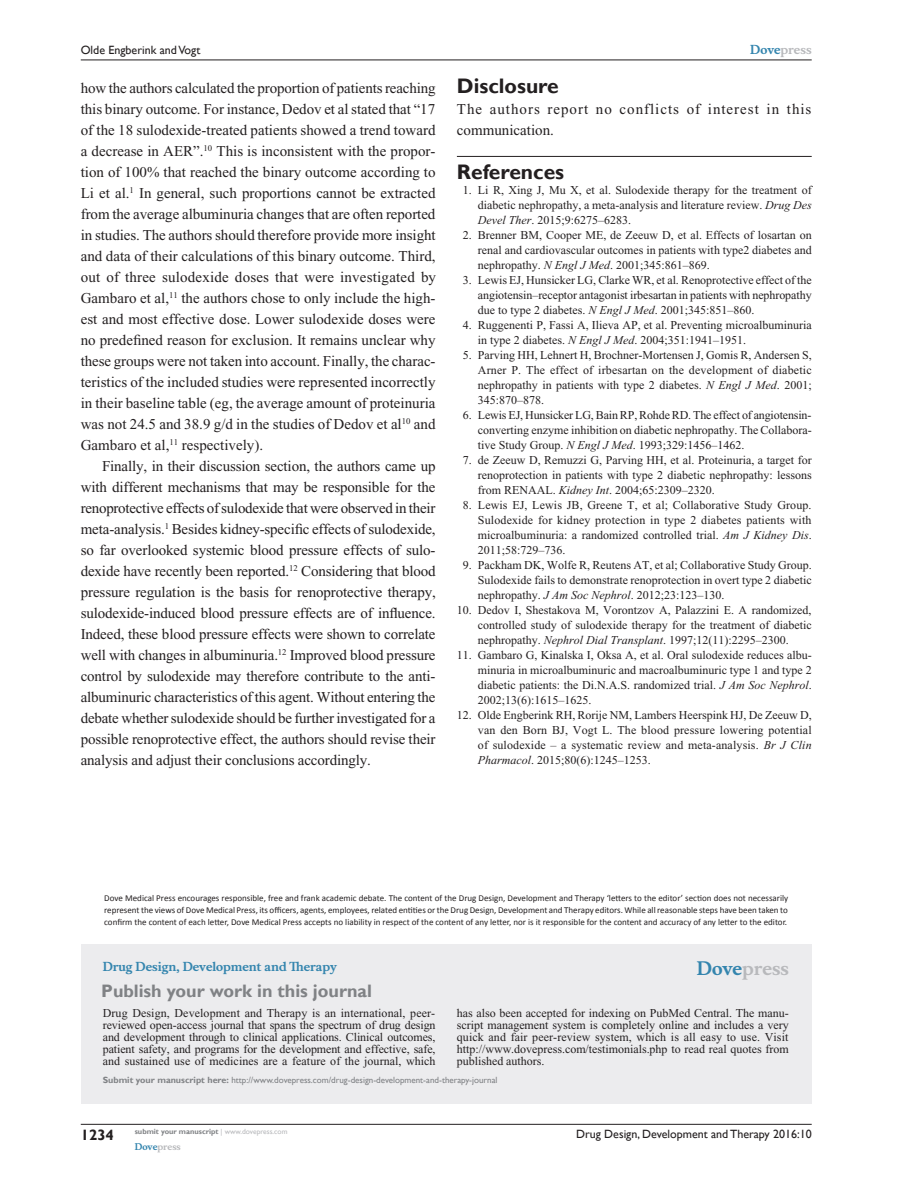
<style>
.page{position:relative;width:918px;height:1188px;background:#fff}
.page>*{position:absolute;margin:0;border:0;box-sizing:border-box;transform-origin:0 0}
.RefH{font:700 21px "Gill Sans";color:#231f20}
.PromBx-H1{font:700 18px "Gill Sans";color:#808285}
.PromBx-Brand{font:700 18px "Musee";color:#b8b9bc}
.Tx{font:15px/21px "Times New Roman";letter-spacing:-.005em;color:#231f20;text-align:justify}
.TxF{font:15px/21px "Times New Roman";letter-spacing:.065em;color:#231f20}
.RunFolio-V{font:700 15px "Gill Sans";color:#231f20}
.RefNL2{font:12px/15px "Times New Roman";color:#231f20;text-align:justify}
.PromBx-Tx{font:12px/12px "Times New Roman";color:#231f20;text-align:justify}
.RunF-V{font:12px "Gill Sans";color:#231f20}
.PromBx-JrnlName{font:700 12px "Musee";color:#3485ae}
.RunH-V{font:12px "Gill Sans";color:#231f20}
.RunH-Brand-V{font:700 12px "Musee";color:#b8b9bc}
.Disclaimer{font:9px/12px "Calibri";color:#231f20;text-align:justify}
.PromBx-SubmitMssWebA{font:9px "Gill Sans";color:#808285}
.RunF-Brand-V{font:700 9px "Musee";color:#b8b9bc}
.RunF-SubmityourMS-V{font:700 7.5px "Gill Sans";color:#808285}
.s1{color:#3485ae}
.s2{font-style:italic}
.s3{font-weight:700}
.s4{font-weight:400;color:#b8b9bc}
</style>
<div class="page">
<div style="left:81px;top:944px;width:731px;height:159px;background:#ececee"></div>
<hr style="left:81px;top:1124px;width:731px;height:1px;background:#231f20">
<hr style="left:81px;top:60px;width:731px;height:1px;background:#231f20">
<hr style="left:457px;top:156px;width:355px;height:1px;background:#231f20">
<p class="RunH-V" style="left:81px;top:43px;width:121px">Olde Engberink and Vogt</p>
<p class="Tx" style="left:81px;top:77px;width:357px">how the authors calculated the proportion of patients reaching this binary outcome. For instance, Dedov et al stated that “17 of the 18 sulodexide-treated patients showed a trend toward a decrease in AER”.<sup>10</sup> This is inconsistent with the propor&shy;tion of 100% that reached the binary outcome according to Li et al.<sup>1</sup> In general, such proportions cannot be extracted from the average albuminuria changes that are often reported in studies. The authors should therefore provide more insight and data of their calculations of this binary outcome. Third, out of three sulodexide doses that were investigated by Gambaro et al,<sup>11</sup> the authors chose to only include the high&shy;est and most effective dose. Lower sulodexide doses were no predefined reason for exclusion. It remains unclear why these groups were not taken into account. Finally, the charac&shy;teristics of the included studies were represented incorrectly in their baseline table (eg, the average amount of proteinuria was not 24.5 and 38.9 g/d in the studies of Dedov et al<sup>10</sup> and Gambaro et al,<sup>11</sup> respectively).</p>
<p class="Tx" style="left:81px;top:455px;width:357px;text-indent:21px">Finally, in their discussion section, the authors came up with different mechanisms that may be responsible for the renoprotective effects of sulodexide that were observed in their meta-analysis.<sup>1</sup> Besides kidney-specific effects of sulodexide, so far overlooked systemic blood pressure effects of sulo&shy;dexide have recently been reported.<sup>12</sup> Considering that blood pressure regulation is the basis for renoprotective therapy, sulodexide-induced blood pressure effects are of influence.<br>Indeed, these blood pressure effects were shown to correlate well with changes in albuminuria.<sup>12</sup> Improved blood pressure control by sulodexide may therefore contribute to the anti&shy;albuminuric characteristics of this agent. Without entering the debate whether sulodexide should be further investigated for a possible renoprotective effect, the authors should revise their analysis and adjust their conclusions accordingly.</p>
<p class="RunH-Brand-V" style="left:750px;top:43px;width:63px"><span class="s1">Dove</span>press</p>
<h1 class="RefH" style="left:457px;top:73px;width:103px">Disclosure</h1>
<p class="TxF" style="left:457px;top:98px;width:356px">The authors report no conflicts of interest in this communication.</p>
<p class="RefH" style="left:457px;top:160px;width:109px">References</p>
<p class="RefNL2" style="left:478px;top:183px;width:335px;text-indent:-15px">1. Li R, Xing J, Mu X, et al. Sulodexide therapy for the treatment of diabetic nephropathy, a meta-analysis and literature review. <span class="s2">Drug Des Devel Ther</span>. 2015;9:6275–6283.</p>
<p class="RefNL2" style="left:478px;top:228px;width:335px;text-indent:-15px">2. Brenner BM, Cooper ME, de Zeeuw D, et al. Effects of losartan on renal and cardiovascular outcomes in patients with type2 diabetes and nephropathy. <span class="s2">N Engl J Med</span>. 2001;345:861–869.</p>
<p class="RefNL2" style="left:478px;top:273px;width:335px;text-indent:-15px">3. Lewis EJ, Hunsicker LG, Clarke WR, et al. Renoprotective effect of the angiotensin–receptor antagonist irbesartan in patients with nephropathy due to type 2 diabetes. <span class="s2">N Engl J Med</span>. 2001;345:851–860.</p>
<p class="RefNL2" style="left:478px;top:318px;width:335px;text-indent:-15px">4. Ruggenenti P, Fassi A, Ilieva AP, et al. Preventing microalbuminuria in type 2 diabetes. <span class="s2">N Engl J Med</span>. 2004;351:1941–1951.</p>
<p class="RefNL2" style="left:478px;top:348px;width:335px;text-indent:-15px">5. Parving HH, Lehnert H, Brochner-Mortensen J, Gomis R, Andersen S, Arner P. The effect of irbesartan on the development of diabetic nephropathy in patients with type 2 diabetes. <span class="s2">N Engl J Med</span>. 2001; 345:870–878.</p>
<p class="RefNL2" style="left:478px;top:408px;width:335px;text-indent:-15px">6. Lewis EJ, Hunsicker LG, Bain RP, Rohde RD. The effect of angiotensin&shy;converting enzyme inhibition on diabetic nephropathy. The Collabora&shy;tive Study Group. <span class="s2">N Engl J Med</span>. 1993;329:1456–1462.</p>
<p class="RefNL2" style="left:478px;top:453px;width:335px;text-indent:-15px">7. de Zeeuw D, Remuzzi G, Parving HH, et al. Proteinuria, a target for renoprotection in patients with type 2 diabetic nephropathy: lessons from RENAAL. <span class="s2">Kidney Int</span>. 2004;65:2309–2320.</p>
<p class="RefNL2" style="left:478px;top:498px;width:335px;text-indent:-15px">8. Lewis EJ, Lewis JB, Greene T, et al; Collaborative Study Group.<br>Sulodexide for kidney protection in type 2 diabetes patients with microalbuminuria: a randomized controlled trial. <span class="s2">Am J Kidney Dis</span>.<br>2011;58:729–736.</p>
<p class="RefNL2" style="left:478px;top:558px;width:335px;text-indent:-15px">9. Packham DK, Wolfe R, Reutens AT, et al; Collaborative Study Group.<br>Sulodexide fails to demonstrate renoprotection in overt type 2 diabetic nephropathy. <span class="s2">J Am Soc Nephrol</span>. 2012;23:123–130.</p>
<p class="RefNL2" style="left:478px;top:603px;width:335px;text-indent:-21px">10. Dedov I, Shestakova M, Vorontzov A, Palazzini E. A randomized, controlled study of sulodexide therapy for the treatment of diabetic nephropathy. <span class="s2">Nephrol Dial Transplant</span>. 1997;12(11):2295–2300.</p>
<p class="RefNL2" style="left:478px;top:648px;width:335px;text-indent:-21px">11. Gambaro G, Kinalska I, Oksa A, et al. Oral sulodexide reduces albu&shy;minuria in microalbuminuric and macroalbuminuric type 1 and type 2 diabetic patients: the Di.N.A.S. randomized trial. <span class="s2">J Am Soc Nephrol</span>.<br>2002;13(6):1615–1625.</p>
<p class="RefNL2" style="left:478px;top:708px;width:335px;text-indent:-21px">12. Olde Engberink RH, Rorije NM, Lambers Heerspink HJ, De Zeeuw D, van den Born BJ, Vogt L. The blood pressure lowering potential of sulodexide – a systematic review and meta-analysis. <span class="s2">Br J Clin Pharmacol</span>. 2015;80(6):1245–1253.</p>
<p class="Disclaimer" style="left:104px;top:892px;width:685px">Dove Medical Press encourages responsible, free and frank academic debate. The content of the Drug Design, Development and Therapy ‘letters to the editor’ section does not necessarily represent the views of Dove Medical Press, its officers, agents, employees, related entities or the Drug Design, Development and Therapy editors. While all reasonable steps have been taken to confirm the content of each letter, Dove Medical Press accepts no liability in respect of the content of any letter, nor is it responsible for the content and accuracy of any letter to the editor.</p>
<p class="PromBx-JrnlName" style="left:103px;top:959px;width:236px">Drug Design, Development and Therapy</p>
<p class="PromBx-H1" style="left:101px;top:980px;width:272px">Publish your work in this journal</p>
<p class="PromBx-Brand" style="left:697px;top:958px;width:94px"><span class="s1">Dove</span>press</p>
<p class="PromBx-Tx" style="left:103px;top:1007px;width:334px">Drug Design, Development and Therapy is an international, peer&shy;reviewed open-access journal that spans the spectrum of drug design and development through to clinical applications. Clinical outcomes, patient safety, and programs for the development and effective, safe, and sustained use of medicines are a feature of the journal, which</p>
<p class="PromBx-Tx" style="left:457px;top:1007px;width:333px">has also been accepted for indexing on PubMed Central. The manu&shy;script management system is completely online and includes a very quick and fair peer-review system, which is all easy to use. Visit http://www.dovepress.com/testimonials.php to read real quotes from published authors.</p>
<p class="PromBx-SubmitMssWebA" style="left:103px;top:1075px;width:396px"><span class="s3">Submit your manuscript here:</span> http://www.dovepress.com/drug-design-development-and-therapy-journal</p>
<p class="RunFolio-V" style="left:81px;top:1126px;width:35px">1234</p>
<p class="RunF-SubmityourMS-V" style="left:135px;top:1127px;width:154px">submit your manuscript <span class="s4">| www.dovepress.com</span></p>
<p class="RunF-Brand-V" style="left:135px;top:1141px;width:48px"><span class="s1">Dove</span>press</p>
<p class="RunF-V" style="left:576px;top:1127px;width:237px">Drug Design, Development and Therapy 2016:10</p>
</div>
